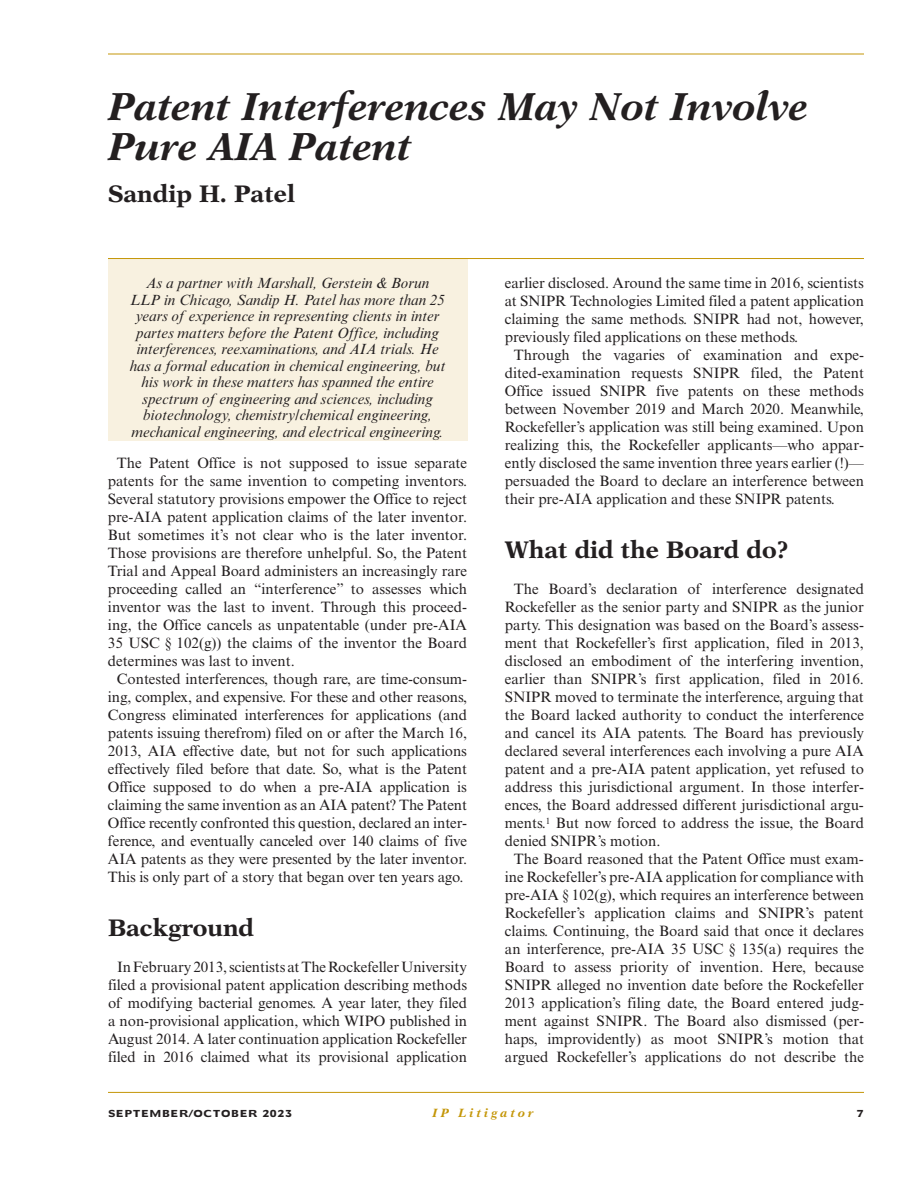
<style>
.page{position:relative;width:918px;height:1188px;background:#fff}
.page>*{position:absolute;margin:0;border:0;box-sizing:border-box;transform-origin:0 0}
.t1{font:italic 700 39px/40.5px "New Aster LT Std";color:#231f20}
.t2{font:700 24px "New Aster LT Std";color:#231f20}
.t3{font:15px/18px "Times New Roman MT Std";color:#231f20;text-align:center}
.t4{font:italic 15px/16.5px "Times New Roman MT Std";color:#231f20;text-align:center}
.t5{font:italic 700 12px "New Aster LT Std";letter-spacing:.25em;color:#c49608}
.t6{font:700 9px "Doric LT Std";color:#231f20}
</style>
<div class="page">
<hr style="left:108px;top:1092px;width:756px;height:1px;background:#c49608">
<hr style="left:108px;top:54px;width:756px;height:1px;background:#c49608">
<div style="left:108px;top:259px;width:359px;height:182px;background:#f8f1e0"></div>
<hr style="left:108px;top:258px;width:756px;height:1px;background:#c49608">
<h1 class="t1" style="left:108px;top:86px;width:702px">Patent Interferences May Not Involve<br>Pure AIA Patent</h1>
<h2 class="t2" style="left:108px;top:179px;width:189px">Sandip H. Patel</h2>
<p class="t4" style="left:130px;top:275px;width:317px">As a partner with Marshall, Gerstein &amp; Borun LLP in Chicago, Sandip H. Patel has more than 25 years of experience in representing clients in inter partes matters before the Patent Office, including interferences, reexaminations, and AIA trials. He has a formal education in chemical engineering, but his work in these matters has spanned the entire spectrum of engineering and sciences, including biotechnology, chemistry/chemical engineering, mechanical engineering, and electrical engineering.</p>
<p class="t3" style="left:117px;top:454px;width:352px">The Patent Office is not supposed to issue separate</p>
<p class="t3" style="left:108px;top:472px;width:361px">patents for the same invention to competing inventors.</p>
<p class="t3" style="left:108px;top:490px;width:361px">Several statutory provisions empower the Office to reject</p>
<p class="t3" style="left:108px;top:508px;width:361px">pre-AIA patent application claims of the later inventor.</p>
<p class="t3" style="left:108px;top:526px;width:361px">But sometimes it’s not clear who is the later inventor.</p>
<p class="t3" style="left:108px;top:544px;width:361px">Those provisions are therefore unhelpful. So, the Patent</p>
<p class="t3" style="left:108px;top:562px;width:361px">Trial and Appeal Board administers an increasingly rare</p>
<p class="t3" style="left:108px;top:580px;width:361px">proceeding called an “interference” to assesses which</p>
<p class="t3" style="left:108px;top:598px;width:361px">inventor was the last to invent. Through this proceed-</p>
<p class="t3" style="left:108px;top:616px;width:361px">ing, the Office cancels as unpatentable (under pre-AIA</p>
<p class="t3" style="left:108px;top:634px;width:361px">35 USC § 102(g)) the claims of the inventor the Board</p>
<p class="t3" style="left:108px;top:652px;width:188px">determines was last to invent.</p>
<p class="t3" style="left:117px;top:670px;width:352px">Contested interferences, though rare, are time-consum-</p>
<p class="t3" style="left:108px;top:688px;width:361px">ing, complex, and expensive. For these and other reasons,</p>
<p class="t3" style="left:108px;top:706px;width:361px">Congress eliminated interferences for applications (and</p>
<p class="t3" style="left:108px;top:724px;width:361px">patents issuing therefrom) filed on or after the March 16,</p>
<p class="t3" style="left:108px;top:742px;width:361px">2013, AIA effective date, but not for such applications</p>
<p class="t3" style="left:108px;top:760px;width:361px">effectively filed before that date. So, what is the Patent</p>
<p class="t3" style="left:108px;top:778px;width:361px">Office supposed to do when a pre-AIA application is</p>
<p class="t3" style="left:108px;top:796px;width:361px">claiming the same invention as an AIA patent? The Patent</p>
<p class="t3" style="left:108px;top:814px;width:361px">Office recently confronted this question, declared an inter-</p>
<p class="t3" style="left:108px;top:832px;width:361px">ference, and eventually canceled over 140 claims of five</p>
<p class="t3" style="left:108px;top:850px;width:361px">AIA patents as they were presented by the later inventor.</p>
<p class="t3" style="left:108px;top:868px;width:357px">This is only part of a story that began over ten years ago.</p>
<h2 class="t2" style="left:108px;top:913px;width:148px">Background</h2>
<p class="t3" style="left:108px;top:958px;width:361px">In February 2013, scientists at The Rockefeller University filed a provisional patent application describing methods of modifying bacterial genomes. A year later, they filed a non-provisional application, which WIPO published in August 2014. A later continuation application Rockefeller filed in 2016 claimed what its provisional application</p>
<p class="t3" style="left:505px;top:274px;width:361px">earlier disclosed. Around the same time in 2016, scientists</p>
<p class="t3" style="left:505px;top:292px;width:361px">at SNIPR Technologies Limited filed a patent application</p>
<p class="t3" style="left:505px;top:310px;width:361px">claiming the same methods. SNIPR had not, however,</p>
<p class="t3" style="left:505px;top:328px;width:295px">previously filed applications on these methods.</p>
<p class="t3" style="left:514px;top:346px;width:352px">Through the vagaries of examination and expe-</p>
<p class="t3" style="left:505px;top:364px;width:361px">dited-examination requests SNIPR filed, the Patent</p>
<p class="t3" style="left:505px;top:382px;width:361px">Office issued SNIPR five patents on these methods</p>
<p class="t3" style="left:505px;top:400px;width:361px">between November 2019 and March 2020. Meanwhile,</p>
<p class="t3" style="left:505px;top:418px;width:361px">Rockefeller’s application was still being examined. Upon</p>
<p class="t3" style="left:505px;top:436px;width:361px">realizing this, the Rockefeller applicants—who appar-</p>
<p class="t3" style="left:505px;top:454px;width:361px">ently disclosed the same invention three years earlier (!)—</p>
<p class="t3" style="left:505px;top:472px;width:361px">persuaded the Board to declare an interference between</p>
<p class="t3" style="left:505px;top:490px;width:331px">their pre-AIA application and these SNIPR patents.</p>
<h2 class="t2" style="left:505px;top:535px;width:285px">What did the Board do?</h2>
<p class="t3" style="left:514px;top:580px;width:352px">The Board’s declaration of interference designated</p>
<p class="t3" style="left:505px;top:598px;width:361px">Rockefeller as the senior party and SNIPR as the junior</p>
<p class="t3" style="left:505px;top:616px;width:361px">party. This designation was based on the Board’s assess-</p>
<p class="t3" style="left:505px;top:634px;width:361px">ment that Rockefeller’s first application, filed in 2013,</p>
<p class="t3" style="left:505px;top:652px;width:361px">disclosed an embodiment of the interfering invention,</p>
<p class="t3" style="left:505px;top:670px;width:361px">earlier than SNIPR’s first application, filed in 2016.</p>
<p class="t3" style="left:505px;top:688px;width:361px">SNIPR moved to terminate the interference, arguing that</p>
<p class="t3" style="left:505px;top:706px;width:361px">the Board lacked authority to conduct the interference</p>
<p class="t3" style="left:505px;top:724px;width:361px">and cancel its AIA patents. The Board has previously</p>
<p class="t3" style="left:505px;top:742px;width:361px">declared several interferences each involving a pure AIA</p>
<p class="t3" style="left:505px;top:760px;width:361px">patent and a pre-AIA patent application, yet refused to</p>
<p class="t3" style="left:505px;top:778px;width:361px">address this jurisdictional argument. In those interfer-</p>
<p class="t3" style="left:505px;top:796px;width:361px">ences, the Board addressed different jurisdictional argu-</p>
<p class="t3" style="left:505px;top:814px;width:361px">ments.<sup>1</sup> But now forced to address the issue, the Board</p>
<p class="t3" style="left:505px;top:832px;width:157px">denied SNIPR’s motion.</p>
<p class="t3" style="left:514px;top:850px;width:352px">The Board reasoned that the Patent Office must exam-</p>
<p class="t3" style="left:505px;top:868px;width:361px">ine Rockefeller’s pre-AIA application for compliance with</p>
<p class="t3" style="left:505px;top:886px;width:361px">pre-AIA § 102(g), which requires an interference between</p>
<p class="t3" style="left:505px;top:904px;width:361px">Rockefeller’s application claims and SNIPR’s patent</p>
<p class="t3" style="left:505px;top:922px;width:361px">claims. Continuing, the Board said that once it declares</p>
<p class="t3" style="left:505px;top:940px;width:361px">an interference, pre-AIA 35 USC § 135(a) requires the</p>
<p class="t3" style="left:505px;top:958px;width:361px">Board to assess priority of invention. Here, because</p>
<p class="t3" style="left:505px;top:976px;width:361px">SNIPR alleged no invention date before the Rockefeller</p>
<p class="t3" style="left:505px;top:994px;width:361px">2013 application’s filing date, the Board entered judg-</p>
<p class="t3" style="left:505px;top:1012px;width:361px">ment against SNIPR. The Board also dismissed (per-</p>
<p class="t3" style="left:505px;top:1030px;width:361px">haps, improvidently) as moot SNIPR’s motion that</p>
<p class="t3" style="left:505px;top:1048px;width:361px">argued Rockefeller’s applications do not describe the</p>
<p class="t6" style="left:108px;top:1106px;width:186px">SEPTEMBER/OCTOBER 2023</p>
<p class="t5" style="left:433px;top:1105px;width:103px">IP Litigator</p>
<p class="t6" style="left:856px;top:1106px;width:9px">7</p>
</div>
